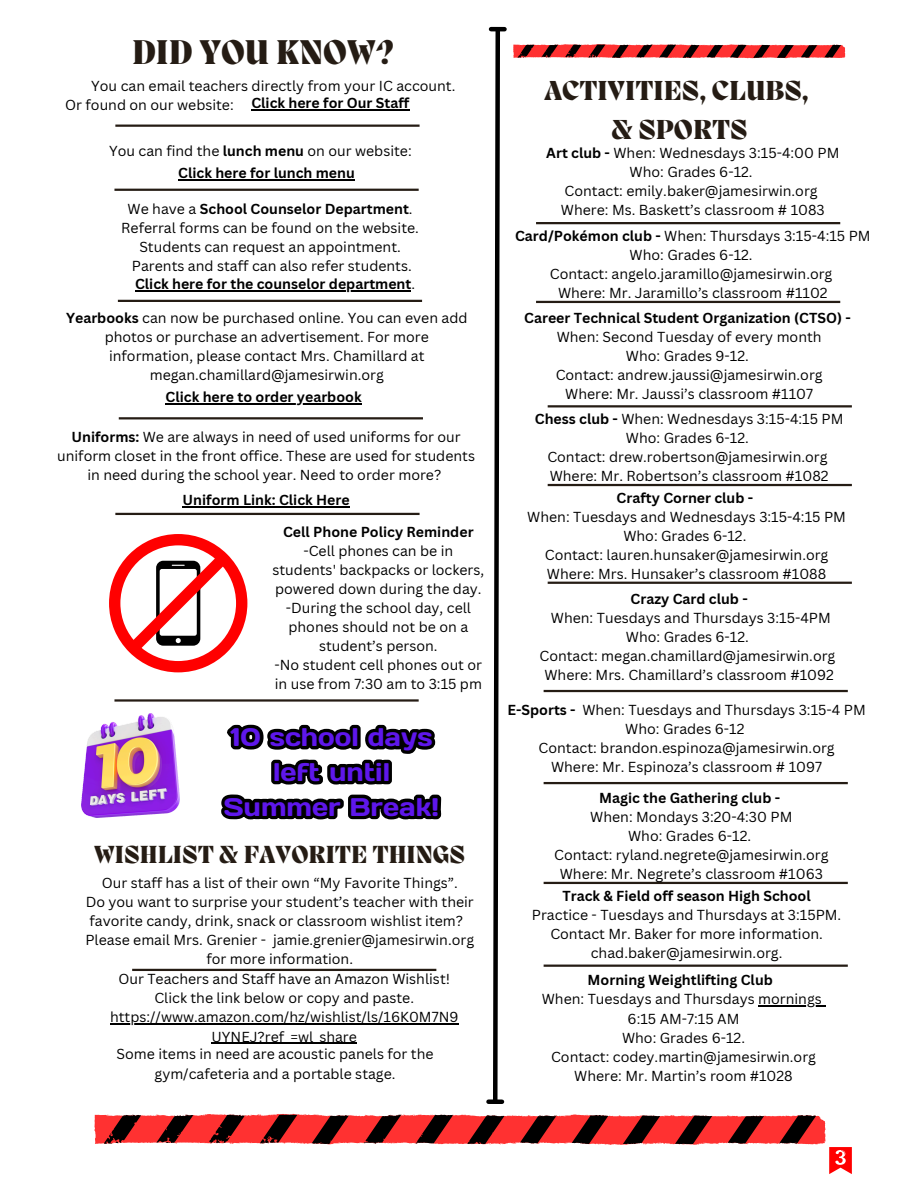
<style>
.page{position:relative;width:918px;height:1188px;background:#fff}
.page>*{position:absolute;margin:0;border:0;box-sizing:border-box;transform-origin:0 0}
.t1{font:800 35.25px "Migra";color:#251c14}
.t2{font:800 28.2px/39.2px "Migra";color:#251c14;text-align:center}
.t3{font:25.5px/34.8px "Days";color:#5e17eb;text-align:center}
.t4{font:800 25.35px "Migra";color:#251c14}
.t5{font:14.1px/19px "Canva Sans";color:#000;text-align:center}
.t6{font:700 14.1px "Canva Sans";color:#000}
.s1{font-weight:700}
.s2{font-weight:400}
</style>
<div class="page">
<svg style="left:491px;top:26px;width:11px;height:1073px"></svg>
<div style="left:488px;top:1099px;width:14px;height:5px;background:#000"></div>
<hr style="left:491px;top:27px;width:14px;height:4px;background:#000">
<svg style="left:513px;top:44px;width:332px;height:14px;background:#b13535"></svg>
<hr style="left:536px;top:301px;width:304px;height:2px;background:#251c14">
<hr style="left:536px;top:222px;width:304px;height:2px;background:#251c14">
<hr style="left:132px;top:969px;width:304px;height:2px;background:#251c14">
<svg style="left:109px;top:534px;width:106px;height:138px"></svg>
<hr style="left:119px;top:417px;width:304px;height:2px;background:#251c14">
<hr style="left:115px;top:125px;width:305px;height:2px;background:#251c14">
<hr style="left:118px;top:300px;width:304px;height:2px;background:#251c14">
<hr style="left:115px;top:513px;width:305px;height:2px;background:#251c14">
<hr style="left:114px;top:189px;width:305px;height:2px;background:#251c14">
<svg style="left:94px;top:1114px;width:758px;height:60px"></svg>
<hr style="left:548px;top:405px;width:304px;height:2px;background:#251c14">
<hr style="left:548px;top:484px;width:304px;height:2px;background:#251c14">
<hr style="left:544px;top:690px;width:304px;height:2px;background:#251c14">
<hr style="left:548px;top:582px;width:304px;height:2px;background:#251c14">
<hr style="left:544px;top:782px;width:304px;height:2px;background:#251c14">
<hr style="left:544px;top:882px;width:304px;height:2px;background:#251c14">
<hr style="left:544px;top:965px;width:304px;height:2px;background:#251c14">
<hr style="left:114px;top:699px;width:305px;height:3px;background:#251c14">
<img style="left:82px;top:714px;width:97px;height:103px">
<hr style="left:758px;top:1006px;width:64px;height:1px;background:#000">
<hr style="left:110px;top:1024px;width:348px;height:1px;background:#000">
<hr style="left:212px;top:1043px;width:145px;height:1px;background:#000">
<hr style="left:251px;top:109px;width:69px;height:1px;background:#000">
<hr style="left:320px;top:109px;width:89px;height:1px;background:#000">
<hr style="left:178px;top:180px;width:69px;height:1px;background:#000">
<hr style="left:247px;top:180px;width:108px;height:1px;background:#000">
<hr style="left:135px;top:290px;width:69px;height:1px;background:#000">
<hr style="left:204px;top:290px;width:207px;height:1px;background:#000">
<hr style="left:166px;top:404px;width:196px;height:1px;background:#000">
<hr style="left:183px;top:506px;width:167px;height:1px;background:#000">
<svg style="left:215px;top:417px;width:232px;height:757px"></svg>
<p class="t1" style="left:132px;top:35px;width:263px">DID YOU KNOW?</p>
<p class="t5" style="left:91px;top:76px;width:366px">You can email teachers directly from your IC account.</p>
<p class="t5" style="left:65px;top:95px;width:170px">Or found on our website:</p>
<p class="t6" style="left:251px;top:93px;width:159px">Click here for Our Staff</p>
<p class="t5" style="left:109px;top:141px;width:304px">You can find the <span class="s1">lunch menu</span> on our website:</p>
<p class="t6" style="left:178px;top:163px;width:178px">Click here for lunch menu</p>
<p class="t6" style="left:128px;top:199px;width:287px"><span class="s2">We have a</span> School Counselor Department<span class="s2">.</span></p>
<p class="t5" style="left:121px;top:218px;width:299px">Referral forms can be found on the website.</p>
<h4 class="t5" style="left:139px;top:237px;width:263px">Students can request an appointment.</h4>
<p class="t5" style="left:132px;top:256px;width:281px">Parents and staff can also refer students.</p>
<p class="t6" style="left:135px;top:274px;width:282px">Click here for the counselor department<span class="s2">.</span></p>
<p class="t5" style="left:66px;top:308px;width:403px"><span class="s1">Yearbooks</span> can now be purchased online. You can even add photos or purchase an advertisement. For more information, please contact Mrs. Chamillard at megan.chamillard@jamesirwin.org</p>
<p class="t6" style="left:166px;top:387px;width:198px">Click here to order yearbook</p>
<p class="t5" style="left:57px;top:427px;width:419px"><span class="s1">Uniforms:</span> We are always in need of used uniforms for our uniform closet in the front office. These are used for students in need during the school year. Need to order more?</p>
<p class="t6" style="left:183px;top:490px;width:169px">Uniform Link: Click Here</p>
<p class="t6" style="left:283px;top:522px;width:192px">Cell Phone Policy Reminder</p>
<p class="t5" style="left:273px;top:541px;width:213px">-Cell phones can be in students' backpacks or lockers, powered down during the day.</p>
<p class="t5" style="left:286px;top:598px;width:187px">-During the school day, cell phones should not be on a student’s person.</p>
<p class="t5" style="left:275px;top:655px;width:209px;text-align:left">-No student cell phones out or in use from 7:30 am to 3:15 pm</p>
<p class="t3" style="left:224px;top:719px;width:217px">10 school days left until<br>Summer Break!</p>
<p class="t4" style="left:94px;top:843px;width:372px">WISHLIST &amp; FAVORITE THINGS</p>
<p class="t5" style="left:102px;top:873px;width:358px">Our staff has a list of their own “My Favorite Things”.</p>
<h4 class="t5" style="left:86px;top:892px;width:390px;text-align:left">Do you want to surprise your student’s teacher with their favorite candy, drink, snack or classroom wishlist item?</h4>
<p class="t5" style="left:85px;top:930px;width:390px">Please email Mrs. Grenier - jamie.grenier@jamesirwin.org</p>
<p class="t5" style="left:206px;top:949px;width:148px">for more information.</p>
<p class="t5" style="left:118px;top:969px;width:333px">Our Teachers and Staff have an Amazon Wishlist!</p>
<p class="t5" style="left:154px;top:988px;width:261px">Click the link below or copy and paste.</p>
<p class="t5" style="left:110px;top:1007px;width:350px">https://www.amazon.com/hz/wishlist/ls/16K0M7N9<br>UYNEJ?ref_=wl_share</p>
<p class="t5" style="left:117px;top:1045px;width:319px">Some items in need are acoustic panels for the gym/cafeteria and a portable stage.</p>
<p class="t2" style="left:544px;top:73px;width:267px">ACTIVITIES, CLUBS, &amp; SPORTS</p>
<p class="t5" style="left:546px;top:143px;width:295px"><span class="s1">Art club -</span> When: Wednesdays 3:15-4:00 PM</p>
<p class="t5" style="left:630px;top:162px;width:125px">Who: Grades 6-12.</p>
<p class="t5" style="left:565px;top:181px;width:255px">Contact: emily.baker@jamesirwin.org</p>
<p class="t5" style="left:561px;top:200px;width:265px">Where: Ms. Baskett’s classroom # 1083</p>
<p class="t5" style="left:515px;top:226px;width:357px"><span class="s1">Card/Pokémon club -</span> When: Thursdays 3:15-4:15 PM</p>
<p class="t5" style="left:630px;top:245px;width:125px">Who: Grades 6-12.</p>
<h3 class="t5" style="left:550px;top:264px;width:284px">Contact: angelo.jaramillo@jamesirwin.org</h3>
<p class="t5" style="left:558px;top:283px;width:271px">Where: Mr. Jaramillo’s classroom #1102</p>
<p class="t6" style="left:524px;top:308px;width:328px">Career Technical Student Organization (CTSO) -</p>
<p class="t5" style="left:557px;top:327px;width:266px">When: Second Tuesday of every month</p>
<p class="t5" style="left:626px;top:346px;width:125px">Who: Grades 9-12.</p>
<p class="t5" style="left:556px;top:365px;width:268px">Contact: andrew.jaussi@jamesirwin.org</p>
<p class="t5" style="left:565px;top:384px;width:249px">Where: Mr. Jaussi’s classroom #1107</p>
<p class="t5" style="left:535px;top:409px;width:310px"><span class="s1">Chess club -</span> When: Wednesdays 3:15-4:15 PM</p>
<p class="t5" style="left:626px;top:428px;width:125px">Who: Grades 6-12.</p>
<p class="t5" style="left:547px;top:447px;width:282px">Contact: drew.robertson@jamesirwin.org</p>
<p class="t5" style="left:550px;top:466px;width:280px">Where: Mr. Robertson’s classroom #1082</p>
<h1 class="t6" style="left:617px;top:488px;width:138px">Crafty Corner club -</h1>
<p class="t5" style="left:527px;top:507px;width:320px">When: Tuesdays and Wednesdays 3:15-4:15 PM</p>
<h2 class="t5" style="left:623px;top:526px;width:125px">Who: Grades 6-12.</h2>
<p class="t5" style="left:545px;top:545px;width:285px">Contact: lauren.hunsaker@jamesirwin.org</p>
<p class="t5" style="left:547px;top:564px;width:281px">Where: Mrs. Hunsaker’s classroom #1088</p>
<p class="t6" style="left:631px;top:589px;width:119px">Crazy Card club -</p>
<p class="t5" style="left:551px;top:608px;width:281px">When: Tuesdays and Thursdays 3:15-4PM</p>
<p class="t5" style="left:626px;top:627px;width:125px">Who: Grades 6-12.</p>
<p class="t5" style="left:540px;top:646px;width:297px">Contact: megan.chamillard@jamesirwin.org</p>
<p class="t5" style="left:544px;top:665px;width:291px">Where: Mrs. Chamillard’s classroom #1092</p>
<p class="t5" style="left:507px;top:700px;width:360px"><span class="s1">E-Sports -</span> When: Tuesdays and Thursdays 3:15-4 PM</p>
<p class="t5" style="left:625px;top:719px;width:121px">Who: Grades 6-12</p>
<p class="t5" style="left:539px;top:738px;width:298px">Contact: brandon.espinoza@jamesirwin.org</p>
<p class="t5" style="left:551px;top:757px;width:273px">Where: Mr. Espinoza’s classroom # 1097</p>
<h2 class="t6" style="left:599px;top:788px;width:183px">Magic the Gathering club -</h2>
<p class="t5" style="left:590px;top:807px;width:204px">When: Mondays 3:20-4:30 PM</p>
<p class="t5" style="left:628px;top:826px;width:125px">Who: Grades 6-12.</p>
<p class="t5" style="left:554px;top:845px;width:276px">Contact: ryland.negrete@jamesirwin.org</p>
<p class="t5" style="left:560px;top:864px;width:265px">Where: Mr. Negrete’s classroom #1063</p>
<p class="t6" style="left:562px;top:886px;width:250px">Track &amp; Field off season High School</p>
<p class="t5" style="left:532px;top:905px;width:311px">Practice - Tuesdays and Thursdays at 3:15PM.<br>Contact Mr. Baker for more information. chad.baker@jamesirwin.org.</p>
<h4 class="t6" style="left:588px;top:970px;width:187px">Morning Weightlifting Club</h4>
<p class="t5" style="left:542px;top:989px;width:281px">When: Tuesdays and Thursdays mornings</p>
<p class="t5" style="left:628px;top:1009px;width:113px">6:15 AM-7:15 AM</p>
<p class="t5" style="left:622px;top:1028px;width:125px">Who: Grades 6-12.</p>
<p class="t5" style="left:551px;top:1047px;width:266px">Contact: codey.martin@jamesirwin.org</p>
<p class="t5" style="left:574px;top:1066px;width:220px">Where: Mr. Martin’s room #1028</p>
</div>
